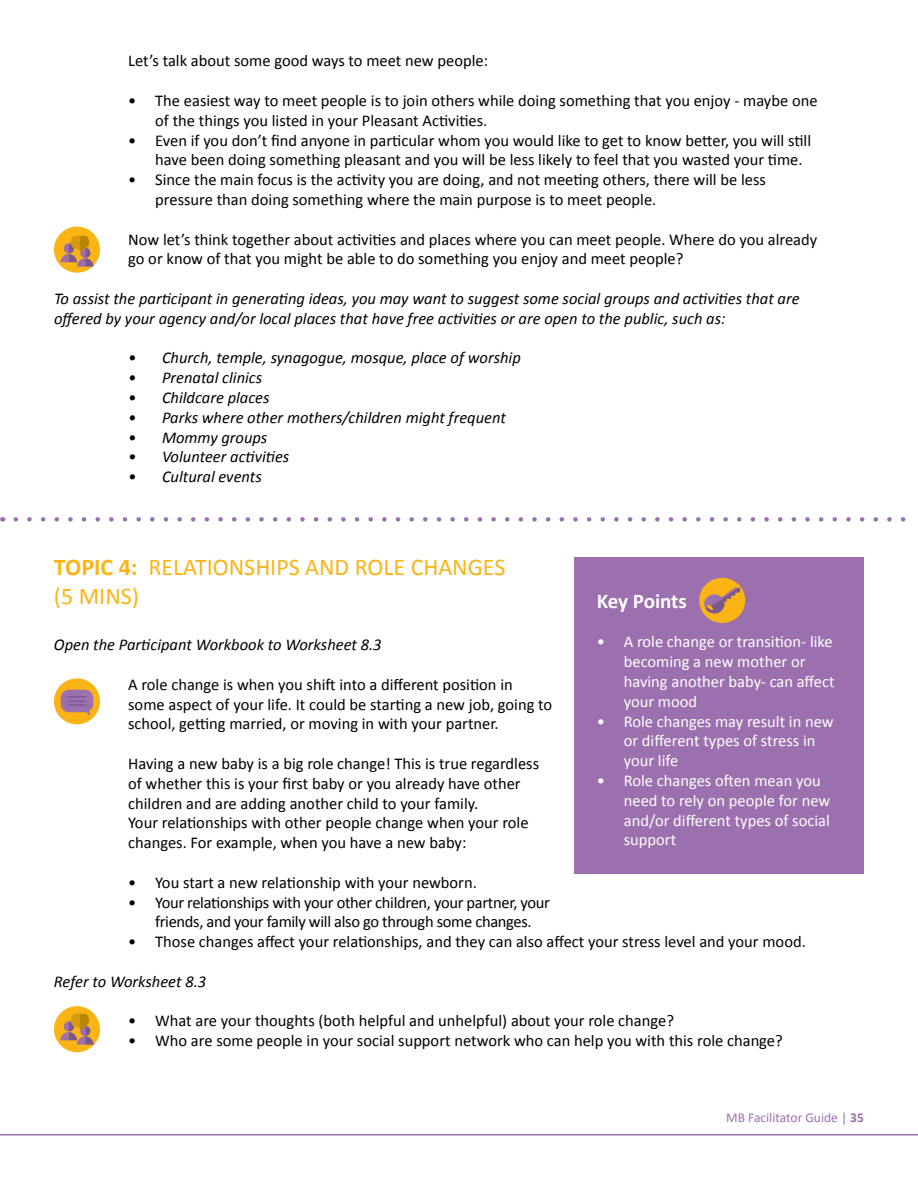
<style>
.page{position:relative;width:918px;height:1188px;background:#fff}
.page>*{position:absolute;margin:0;border:0;box-sizing:border-box;transform-origin:0 0}
.t1{font:24px "Calibri";color:#fbb416}
.t2{font:700 21px "Calibri";letter-spacing:-.01em;color:#fff}
.t3{font:16.5px/19.8px "Calibri";color:#000}
.t4{font:italic 16.5px/19.8px "Calibri";color:#000}
.t5{font:16.5px/19.8px "Calibri";color:#fff}
.t6{font:16.5px/19.8px "Calibri";letter-spacing:-.02em;color:#000;text-align:center}
.t7{font:13.5px "Calibri";color:#9c6faf}
.s1{font-weight:700}
</style>
<div class="page">
<div style="left:574px;top:557px;width:290px;height:317px;background:#9c6faf"></div>
<div style="left:699px;top:578px;width:46px;height:45px;background:#fbb416;border-radius:50%"></div>
<svg style="left:704px;top:587px;width:36px;height:27px"></svg>
<svg style="left:16px;top:517px;width:890px;height:5px"></svg>
<hr style="left:0;top:1134px;width:918px;height:2px;background:#9c6faf">
<div style="left:54px;top:1006px;width:46px;height:46px;background:#fbb416;border-radius:50%"></div>
<svg style="left:60px;top:1014px;width:34px;height:31px"></svg>
<div style="left:54px;top:227px;width:46px;height:46px;background:#fbb416;border-radius:50%"></div>
<svg style="left:60px;top:236px;width:34px;height:31px"></svg>
<div style="left:54px;top:678px;width:46px;height:46px;background:#fbb416;border-radius:50%"></div>
<svg style="left:61px;top:690px;width:32px;height:26px"></svg>
<p class="t3" style="left:128px;top:51px;width:361px">Let’s talk about some good ways to meet new people:</p>
<p class="t3" style="left:155px;top:91px;width:664px;text-indent:-27px">• The easiest way to meet people is to join others while doing something that you enjoy - maybe one of the things you listed in your Pleasant Activities.</p>
<p class="t3" style="left:155px;top:130px;width:657px;text-indent:-27px">• Even if you don’t find anyone in particular whom you would like to get to know better, you will still have been doing something pleasant and you will be less likely to feel that you wasted your time.</p>
<p class="t3" style="left:128px;top:170px;width:639px">• Since the main focus is the activity you are doing, and not meeting others, there will be less</p>
<p class="t3" style="left:155px;top:190px;width:503px">pressure than doing something where the main purpose is to meet people.</p>
<p class="t3" style="left:128px;top:229px;width:691px">Now let’s think together about activities and places where you can meet people. Where do you already go or know of that you might be able to do something you enjoy and meet people?</p>
<p class="t4" style="left:54px;top:288px;width:747px">To assist the participant in generating ideas, you may want to suggest some social groups and activities that are offered by your agency and/or local places that have free activities or are open to the public, such as:</p>
<p class="t4" style="left:128px;top:347px;width:394px">• Church, temple, synagogue, mosque, place of worship</p>
<p class="t4" style="left:128px;top:367px;width:136px">• Prenatal clinics</p>
<p class="t4" style="left:128px;top:387px;width:143px">• Childcare places</p>
<p class="t4" style="left:128px;top:407px;width:379px">• Parks where other mothers/children might frequent</p>
<p class="t4" style="left:128px;top:427px;width:141px">• Mommy groups</p>
<p class="t4" style="left:128px;top:446px;width:163px">• Volunteer activities</p>
<p class="t4" style="left:128px;top:466px;width:135px">• Cultural events</p>
<p class="t1" style="left:54px;top:552px;width:453px"><span class="s1">TOPIC 4:</span> RELATIONSHIPS AND ROLE CHANGES</p>
<p class="t1" style="left:54px;top:581px;width:87px">(5 MINS)</p>
<p class="t2" style="left:597px;top:587px;width:92px">Key Points</p>
<p class="t5" style="left:624px;top:632px;width:212px;text-indent:-27px">• A role change or transition- like becoming a new mother or having another baby- can affect your mood</p>
<p class="t5" style="left:624px;top:711px;width:211px;text-indent:-27px">• Role changes may result in new or different types of stress in your life</p>
<p class="t5" style="left:624px;top:771px;width:208px;text-indent:-27px">• Role changes often mean you need to rely on people for new and/or different types of social support</p>
<p class="t4" style="left:54px;top:634px;width:329px">Open the Participant Workbook to Worksheet 8.3</p>
<p class="t3" style="left:128px;top:675px;width:426px">A role change is when you shift into a different position in some aspect of your life. It could be starting a new job, going to school, getting married, or moving in with your partner.</p>
<p class="t3" style="left:128px;top:754px;width:412px">Having a new baby is a big role change! This is true regardless of whether this is your first baby or you already have other children and are adding another child to your family.</p>
<p class="t3" style="left:128px;top:813px;width:402px">Your relationships with other people change when your role changes. For example, when you have a new baby:</p>
<p class="t3" style="left:128px;top:873px;width:350px">• You start a new relationship with your newborn.</p>
<p class="t6" style="left:128px;top:892px;width:423px">• Your relationships with your other children, your partner, your friends, and your family will also go through some changes.</p>
<p class="t3" style="left:128px;top:932px;width:679px">• Those changes affect your relationships, and they can also affect your stress level and your mood.</p>
<p class="t4" style="left:54px;top:971px;width:154px">Refer to Worksheet 8.3</p>
<p class="t3" style="left:128px;top:1011px;width:547px">• What are your thoughts (both helpful and unhelpful) about your role change?</p>
<p class="t3" style="left:128px;top:1031px;width:656px">• Who are some people in your social support network who can help you with this role change?</p>
<p class="t7" style="left:726px;top:1109px;width:139px">MB Facilitator Guide | <span class="s1">35</span></p>
</div>
